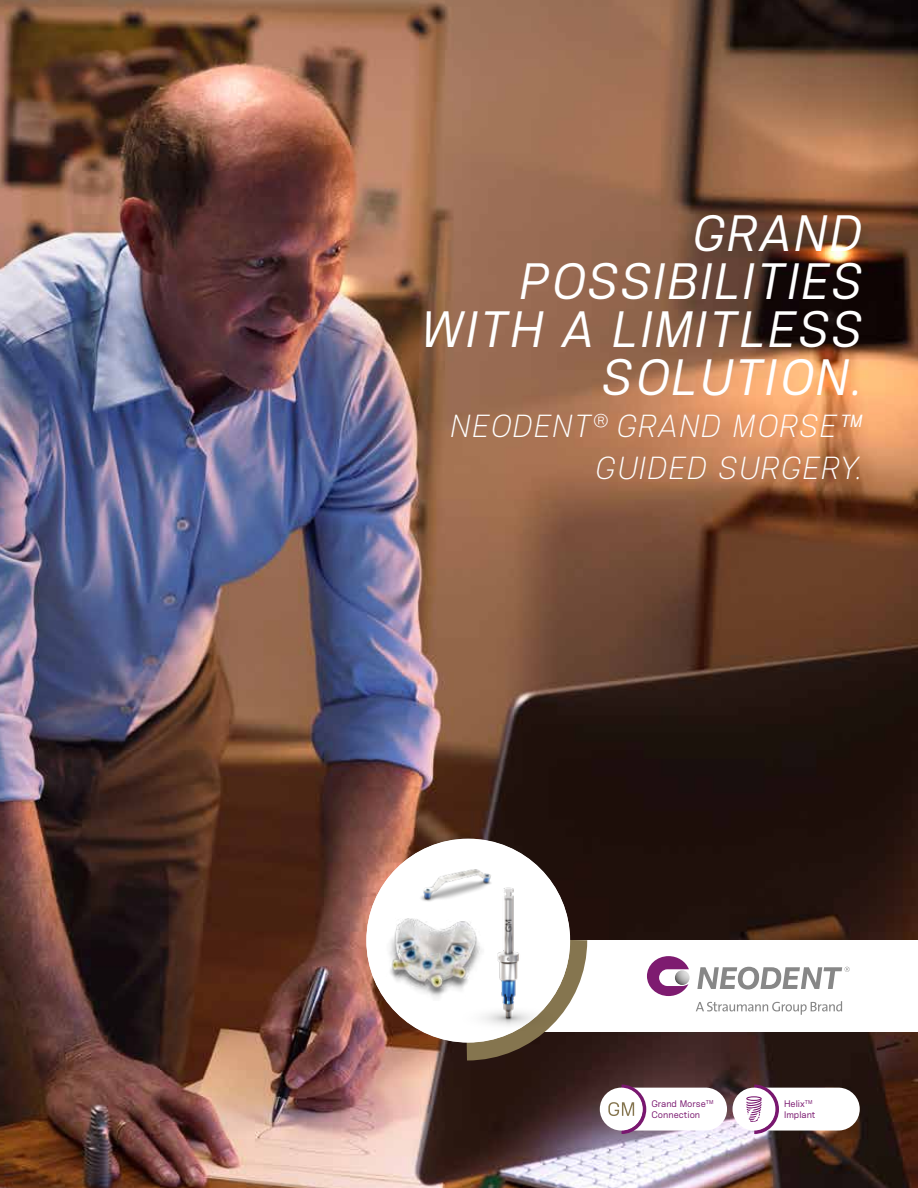
<style>
.page{position:relative;width:918px;height:1188px;background:#fff}
.page>*{position:absolute;margin:0;border:0;box-sizing:border-box;transform-origin:0 0}
.t1{font:italic 48px/48px "Konsens";letter-spacing:.04em;color:#fff;text-align:right}
.t2{font:italic 300 30px/42.5px "Konsens";letter-spacing:.04em;color:#fff;text-align:right}
.t3{font:9px/10.8px "Konsens";color:#79176f}
</style>
<div class="page">
<img style="left:0;top:0;width:918px;height:1188px">
<div style="left:498px;top:940px;width:420px;height:92px;background:#fff"></div>
<svg style="left:448px;top:921px;width:149px;height:149px"></svg>
<svg style="left:696px;top:1001px;width:146px;height:14px"></svg>
<svg style="left:647px;top:956px;width:42px;height:40px"></svg>
<svg style="left:675px;top:970px;width:15px;height:15px"></svg>
<svg style="left:697px;top:967px;width:153px;height:22px"></svg>
<img style="left:400px;top:860px;width:137px;height:182px">
<div style="left:366px;top:839px;width:204px;height:204px;background:#fff;border-radius:50%"></div>
<img style="left:384px;top:918px;width:53px;height:85px">
<img style="left:409px;top:846px;width:102px;height:56px">
<img style="left:437px;top:884px;width:141px;height:156px">
<div style="left:600px;top:1088px;width:43px;height:43px;background:#fff;border-radius:50%"></div>
<svg style="left:608px;top:1085px;width:119px;height:49px"></svg>
<div style="left:733px;top:1088px;width:42px;height:43px;background:#fff;border-radius:50%"></div>
<svg style="left:746px;top:1085px;width:114px;height:49px"></svg>
<p class="t1" style="left:421px;top:208px;width:443px">GRAND<br>POSSIBILITIES<br>WITH A LIMITLESS<br>SOLUTION.</p>
<p class="t2" style="left:450px;top:404px;width:413px">NEODENT<sup>®</sup> GRAND MORSE™<br>GUIDED SURGERY.</p>
<p class="t3" style="left:651px;top:1098px;width:64px">Grand Morse<sup>TM<br></sup>Connection</p>
<p class="t3" style="left:784px;top:1098px;width:33px">Helix<sup>TM<br></sup>Implant</p>
</div>
